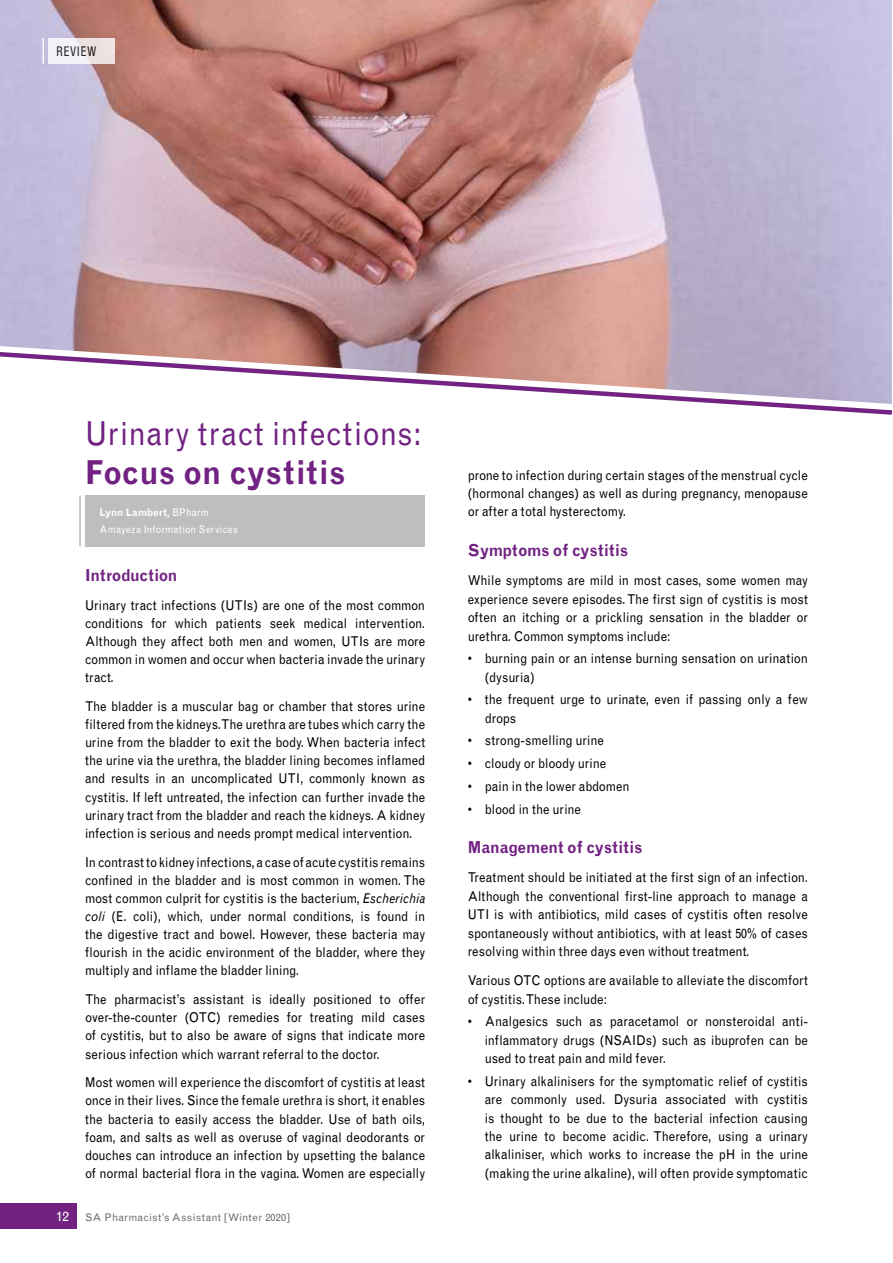
<style>
.page{position:relative;width:893px;height:1263px;background:#fff}
.page>*{position:absolute;margin:0;border:0;box-sizing:border-box;transform-origin:0 0}
.t1{font:33px "Grotesque";letter-spacing:.025em;color:#722282;scale:.9 1}
.t2{font:700 33px "Grotesque";letter-spacing:.015em;color:#722282;scale:.9 1}
.t3{font:700 16.5px "Grotesque";color:#722282;scale:.9 1}
.t4{font:13.5px/18.1px "Grotesque";letter-spacing:-.005em;color:#000;text-align:justify;scale:.9 1}
.t5{font:condensed 13.5px "Helvetica Neue LT Std";letter-spacing:.09em;color:#000;scale:.9 1}
.t6{font:10.5px/16.5px "Grotesque";letter-spacing:.025em;color:#fff;scale:.9 1}
.t7{font:10.5px "Grotesque";letter-spacing:.02em;color:#6d6e71}
.s1{font-weight:700}
.s2{font-style:italic}
.s3{font-size:13.5px;color:#fff}
</style>
<div class="page">
<img style="left:0;top:0;width:892px;height:349px">
<svg style="left:0;top:349px;width:892px;height:66px"></svg>
<svg style="left:43px;top:38px;width:1px;height:26px"></svg>
<div style="left:0;top:1203px;width:77px;height:26px;background:#722282"></div>
<div style="left:48px;top:38px;width:67px;height:26px;background:linear-gradient(to right,#f4f6ff,#eddfdb)"></div>
<hr style="left:79px;top:495px;width:2px;height:51px;background:#bcbec0">
<div style="left:85px;top:495px;width:339px;height:51px;background:#bcbec0"></div>
<p class="t5" style="left:56px;top:43px;width:46px">REVIEW</p>
<h1 class="t1" style="left:85px;top:414px;width:375px">Urinary tract infections:</h1>
<h1 class="t2" style="left:85px;top:453px;width:291px">Focus on cystitis</h1>
<p class="t6" style="left:100px;top:505px;width:156px"><span class="s1">Lynn Lambert,</span> BPharm<br>Amayeza Information Services</p>
<p class="t3" style="left:85px;top:565px;width:104px">Introduction</p>
<p class="t4" style="left:85px;top:596px;width:379px">Urinary tract infections (UTIs) are one of the most common conditions for which patients seek medical intervention.<br>Although they affect both men and women, UTIs are more common in women and occur when bacteria invade the urinary tract.</p>
<p class="t4" style="left:85px;top:697px;width:379px">The bladder is a muscular bag or chamber that stores urine filtered from the kidneys. The urethra are tubes which carry the urine from the bladder to exit the body. When bacteria infect the urine via the urethra, the bladder lining becomes inflamed and results in an uncomplicated UTI, commonly known as cystitis. If left untreated, the infection can further invade the urinary tract from the bladder and reach the kidneys. A kidney infection is serious and needs prompt medical intervention.</p>
<p class="t4" style="left:85px;top:853px;width:379px">In contrast to kidney infections, a case of acute cystitis remains confined in the bladder and is most common in women. The most common culprit for cystitis is the bacterium, <span class="s2">Escherichia coli</span> (E. coli), which, under normal conditions, is found in the digestive tract and bowel. However, these bacteria may flourish in the acidic environment of the bladder, where they multiply and inflame the bladder lining.</p>
<p class="t4" style="left:85px;top:990px;width:379px">The pharmacist’s assistant is ideally positioned to offer over-the-counter (OTC) remedies for treating mild cases of cystitis, but to also be aware of signs that indicate more serious infection which warrant referral to the doctor.</p>
<p class="t4" style="left:85px;top:1073px;width:379px">Most women will experience the discomfort of cystitis at least once in their lives. Since the female urethra is short, it enables the bacteria to easily access the bladder. Use of bath oils, foam, and salts as well as overuse of vaginal deodorants or douches can introduce an infection by upsetting the balance of normal bacterial flora in the vagina. Women are especially</p>
<p class="t7" style="left:56px;top:1211px;width:236px"><span class="s3">12</span> SA Pharmacist’s Assistant [Winter 2020]</p>
<p class="t4" style="left:468px;top:466px;width:379px">prone to infection during certain stages of the menstrual cycle (hormonal changes) as well as during pregnancy, menopause or after a total hysterectomy.</p>
<p class="t3" style="left:468px;top:541px;width:179px">Symptoms of cystitis</p>
<p class="t4" style="left:468px;top:571px;width:379px">While symptoms are mild in most cases, some women may experience severe episodes. The first sign of cystitis is most often an itching or a prickling sensation in the bladder or urethra. Common symptoms include:</p>
<p class="t4" style="left:485px;top:649px;width:361px;text-indent:-17px">• burning pain or an intense burning sensation on urination (dysuria)</p>
<p class="t4" style="left:485px;top:690px;width:361px;text-indent:-17px">• the frequent urge to urinate, even if passing only a few drops</p>
<p class="t4" style="left:468px;top:732px;width:153px">• strong-smelling urine</p>
<p class="t4" style="left:468px;top:754px;width:155px">• cloudy or bloody urine</p>
<p class="t4" style="left:468px;top:777px;width:181px">• pain in the lower abdomen</p>
<p class="t4" style="left:468px;top:800px;width:127px">• blood in the urine</p>
<p class="t3" style="left:468px;top:838px;width:195px">Management of cystitis</p>
<p class="t4" style="left:468px;top:868px;width:379px">Treatment should be initiated at the first sign of an infection.<br>Although the conventional first-line approach to manage a UTI is with antibiotics, mild cases of cystitis often resolve spontaneously without antibiotics, with at least 50% of cases resolving within three days even without treatment.</p>
<p class="t4" style="left:468px;top:971px;width:379px">Various OTC options are available to alleviate the discomfort of cystitis. These include:</p>
<p class="t4" style="left:485px;top:1012px;width:361px;text-indent:-17px">• Analgesics such as paracetamol or nonsteroidal anti&shy;inflammatory drugs (NSAIDs) such as ibuprofen can be used to treat pain and mild fever.</p>
<p class="t4" style="left:485px;top:1072px;width:361px;text-indent:-17px">• Urinary alkalinisers for the symptomatic relief of cystitis are commonly used. Dysuria associated with cystitis is thought to be due to the bacterial infection causing the urine to become acidic. Therefore, using a urinary alkaliniser, which works to increase the pH in the urine (making the urine alkaline), will often provide symptomatic</p>
</div>
